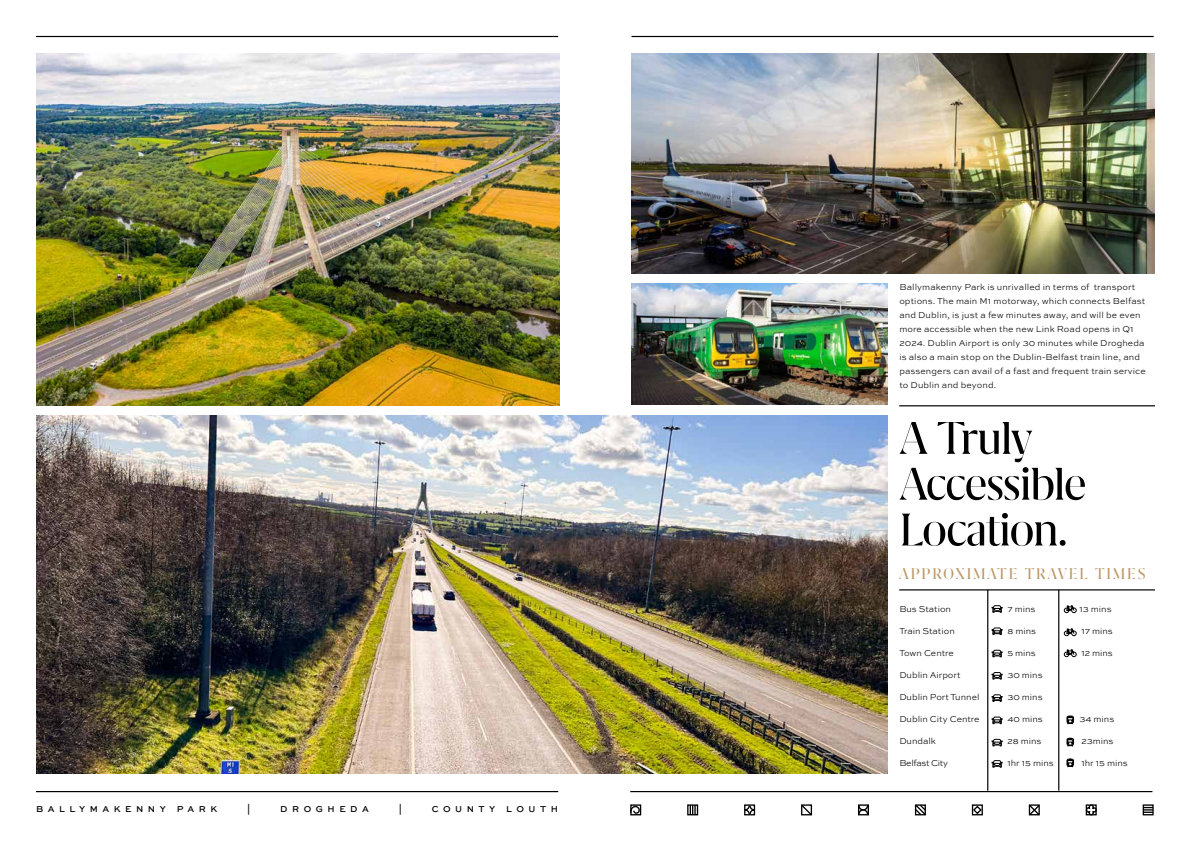
<style>
.page{position:relative;width:1191px;height:842px;background:#fff}
.page>*{position:absolute;margin:0;border:0;box-sizing:border-box;transform-origin:0 0}
.t1{font:53px/45.8px "Grifo L";letter-spacing:-.02em;color:#000}
.t2{font:18px "Grifo L";letter-spacing:.1em;color:#ba9764}
.t3{font:300 9px/14px "Sweet Sans Pro";letter-spacing:.01em;color:#000}
.t4{font:500 9px "Sweet Sans Pro";letter-spacing:.5em;color:#000}
.t5{font:300 9px "Sweet Sans Pro";letter-spacing:-.03em;color:#000}
</style>
<div class="page">
<img style="left:36px;top:54px;width:524px;height:351px">
<img style="left:631px;top:283px;width:256px;height:122px">
<img style="left:631px;top:54px;width:524px;height:220px">
<img style="left:36px;top:415px;width:851px;height:359px">
<hr style="left:36px;top:36px;width:522px;height:1px;background:#000">
<hr style="left:631px;top:36px;width:522px;height:1px;background:#000">
<hr style="left:36px;top:791px;width:522px;height:1px;background:#000">
<hr style="left:630px;top:791px;width:522px;height:1px;background:#000">
<div style="left:972px;top:804px;width:11px;height:11px;border:1px solid #000"></div>
<svg style="left:972px;top:805px;width:10px;height:10px"></svg>
<svg style="left:914px;top:804px;width:12px;height:12px"></svg>
<svg style="left:1028px;top:804px;width:12px;height:12px"></svg>
<svg style="left:1085px;top:804px;width:12px;height:12px"></svg>
<div style="left:1142px;top:804px;width:11px;height:11px;border:1px solid #000"></div>
<svg style="left:1143px;top:807px;width:10px;height:6px"></svg>
<svg style="left:801px;top:804px;width:12px;height:12px"></svg>
<svg style="left:858px;top:804px;width:11px;height:11px"></svg>
<svg style="left:744px;top:804px;width:11px;height:11px"></svg>
<div style="left:687px;top:804px;width:11px;height:11px;border:1px solid #000"></div>
<svg style="left:689px;top:805px;width:6px;height:10px"></svg>
<div style="left:630px;top:804px;width:11px;height:11px;border:1px solid #000"></div>
<svg style="left:630px;top:805px;width:10px;height:9px"></svg>
<svg style="left:1063px;top:605px;width:13px;height:8px"></svg>
<svg style="left:1063px;top:628px;width:13px;height:8px"></svg>
<svg style="left:1063px;top:649px;width:13px;height:8px"></svg>
<svg style="left:991px;top:605px;width:11px;height:8px"></svg>
<svg style="left:991px;top:627px;width:11px;height:8px"></svg>
<svg style="left:991px;top:650px;width:11px;height:7px"></svg>
<svg style="left:991px;top:672px;width:11px;height:8px"></svg>
<svg style="left:991px;top:694px;width:11px;height:8px"></svg>
<svg style="left:991px;top:716px;width:11px;height:8px"></svg>
<svg style="left:991px;top:739px;width:11px;height:7px"></svg>
<svg style="left:991px;top:760px;width:11px;height:8px"></svg>
<svg style="left:1066px;top:715px;width:8px;height:9px"></svg>
<svg style="left:1066px;top:738px;width:8px;height:9px"></svg>
<svg style="left:1066px;top:758px;width:8px;height:9px"></svg>
<hr style="left:899px;top:589px;width:256px;height:1px;background:#000">
<hr style="left:899px;top:405px;width:256px;height:1px;background:#000">
<hr style="left:987px;top:590px;width:1px;height:201px;background:#000">
<hr style="left:1058px;top:590px;width:1px;height:201px;background:#000">
<p class="t4" style="left:36px;top:802px;width:183px">BALLYMAKENNY PARK</p>
<p class="t4" style="left:247px;top:802px;width:5px">|</p>
<p class="t4" style="left:280px;top:802px;width:90px">DROGHEDA</p>
<p class="t4" style="left:399px;top:802px;width:5px">|</p>
<p class="t4" style="left:432px;top:802px;width:128px">COUNTY LOUTH</p>
<p class="t3" style="left:899px;top:280px;width:248px">Ballymakenny Park is unrivalled in terms of transport options. The main M1 motorway, which connects Belfast and Dublin, is just a few minutes away, and will be even more accessible when the new Link Road opens in Q1<br>2024. Dublin Airport is only 30 minutes while Drogheda is also a main stop on the Dublin-Belfast train line, and passengers can avail of a fast and frequent train service to Dublin and beyond.</p>
<h1 class="t1" style="left:899px;top:415px;width:189px">A Truly<br>Accessible<br>Location.</h1>
<h2 class="t2" style="left:899px;top:564px;width:248px">APPROXIMATE TRAVEL TIMES</h2>
<p class="t3" style="left:899px;top:602px;width:53px">Bus Station</p>
<p class="t3" style="left:1007px;top:602px;width:30px">7 mins</p>
<p class="t3" style="left:1079px;top:602px;width:34px">13 mins</p>
<p class="t3" style="left:899px;top:624px;width:57px">Train Station</p>
<p class="t3" style="left:1007px;top:624px;width:30px">8 mins</p>
<p class="t3" style="left:1081px;top:624px;width:33px">17 mins</p>
<p class="t3" style="left:899px;top:646px;width:56px">Town Centre</p>
<p class="t3" style="left:1007px;top:646px;width:30px">5 mins</p>
<p class="t3" style="left:1081px;top:646px;width:33px">12 mins</p>
<p class="t3" style="left:899px;top:668px;width:63px">Dublin Airport</p>
<p class="t3" style="left:1007px;top:668px;width:37px">30 mins</p>
<p class="t3" style="left:899px;top:690px;width:82px">Dublin Port Tunnel</p>
<p class="t3" style="left:1007px;top:690px;width:37px">30 mins</p>
<p class="t3" style="left:899px;top:712px;width:82px">Dublin City Centre</p>
<p class="t3" style="left:1007px;top:712px;width:37px">40 mins</p>
<p class="t3" style="left:1079px;top:712px;width:36px">34 mins</p>
<p class="t3" style="left:899px;top:734px;width:38px">Dundalk</p>
<p class="t3" style="left:1007px;top:734px;width:36px">28 mins</p>
<p class="t3" style="left:1081px;top:734px;width:34px">23mins</p>
<p class="t5" style="left:899px;top:757px;width:50px">Belfast City</p>
<p class="t3" style="left:1007px;top:756px;width:48px">1hr 15 mins</p>
<p class="t3" style="left:1081px;top:756px;width:48px">1hr 15 mins</p>
</div>
